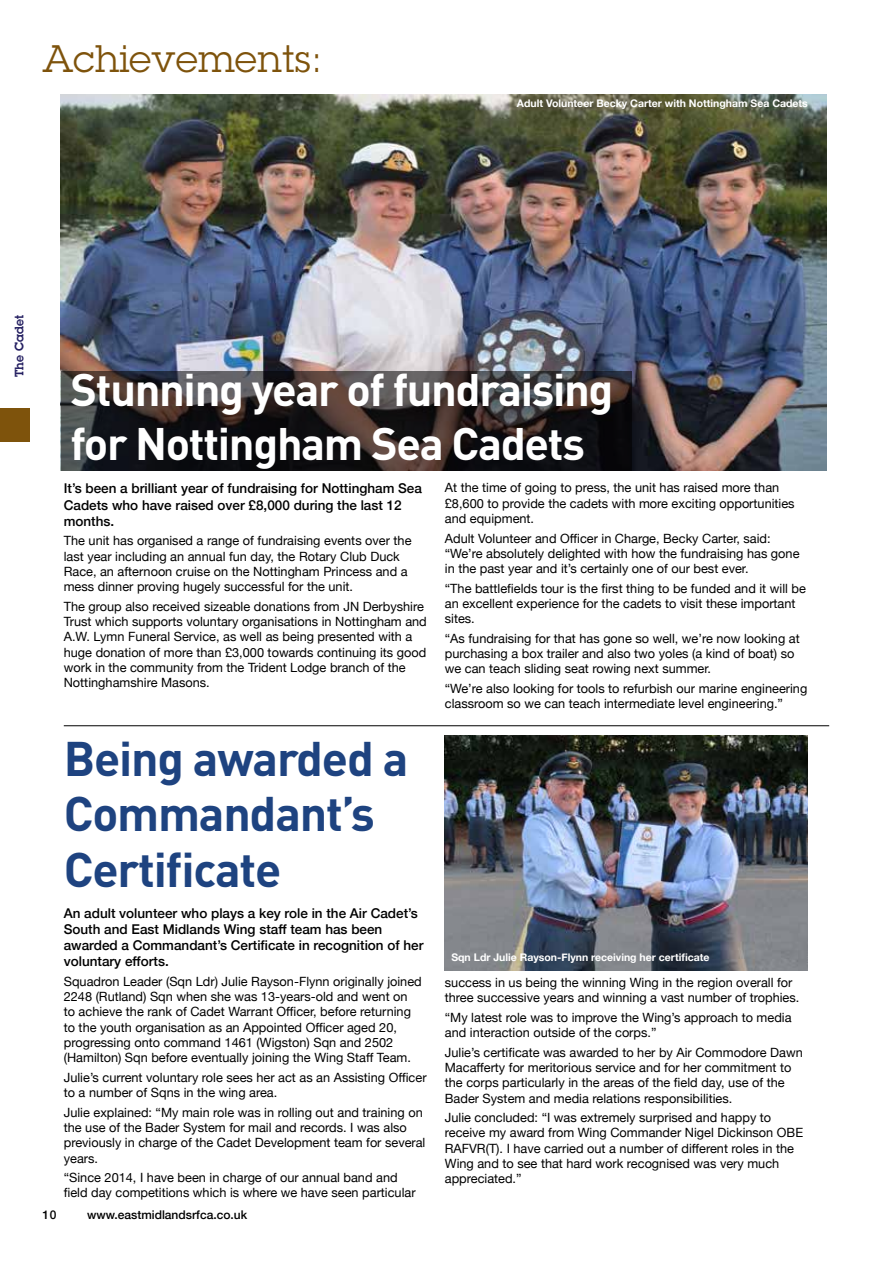
<style>
.page{position:relative;width:893px;height:1263px;background:#fff}
.page>*{position:absolute;margin:0;border:0;box-sizing:border-box;transform-origin:0 0}
.t1{font:700 48px/55.5px "DIN";letter-spacing:-.025em;color:#1e4380}
.t2{font:700 45px/54px "DIN";letter-spacing:-.03em;color:#fff}
.t3{font:37.5px "Lubalin Graph";letter-spacing:.01em;color:#7e530c}
.t4{font:500 13.5px/16.2px "Helvetica Neue";color:#000}
.t5{font:12.75px/15.3px "Helvetica Neue";color:#000}
.t6{font:500 12px "Helvetica Neue";color:#000}
.t7{font:600 12px "Lubalin Graph";color:#241f61}
.t8{font:700 10.5px "Helvetica Neue";color:#fff}
</style>
<div class="page">
<div style="left:0;top:408px;width:30px;height:33px;background:#7e530c"></div>
<img style="left:61px;top:95px;width:765px;height:375px">
<img style="left:444px;top:736px;width:364px;height:235px">
<hr style="left:64px;top:725px;width:765px;height:1px;background:#000">
<svg style="left:61px;top:371px;width:571px;height:99px;background:#2d2828"></svg>
<h3 class="t3" style="left:43px;top:36px;width:281px">Achievements:</h3>
<p class="t8" style="left:517px;top:95px;width:293px">Adult Volunteer Becky Carter with Nottingham Sea Cadets</p>
<p class="t7" style="left:11px;top:377px;width:63px;rotate:-90deg">The Cadet</p>
<h2 class="t2" style="left:71px;top:361px;width:544px">Stunning year of fundraising for Nottingham Sea Cadets</h2>
<p class="t4" style="left:64px;top:479px;width:360px">It’s been a brilliant year of fundraising for Nottingham Sea<br>Cadets who have raised over £8,000 during the last 12 months.</p>
<p class="t5" style="left:64px;top:534px;width:349px">The unit has organised a range of fundraising events over the last year including an annual fun day, the Rotary Club Duck Race, an afternoon cruise on the Nottingham Princess and a mess dinner proving hugely successful for the unit.</p>
<p class="t5" style="left:64px;top:599px;width:365px">The group also received sizeable donations from JN Derbyshire Trust which supports voluntary organisations in Nottingham and A.W. Lymn Funeral Service, as well as being presented with a huge donation of more than £3,000 towards continuing its good work in the community from the Trident Lodge branch of the Nottinghamshire Masons.</p>
<h1 class="t1" style="left:64px;top:728px;width:346px">Being awarded a<br>Commandant’s<br>Certificate</h1>
<p class="t4" style="left:64px;top:903px;width:361px">An adult volunteer who plays a key role in the Air Cadet’s South and East Midlands Wing staff team has been awarded a Commandant’s Certificate in recognition of her voluntary efforts.</p>
<p class="t5" style="left:64px;top:974px;width:360px">Squadron Leader (Sqn Ldr) Julie Rayson-Flynn originally joined 2248 (Rutland) Sqn when she was 13-years-old and went on to achieve the rank of Cadet Warrant Officer, before returning to the youth organisation as an Appointed Officer aged 20, progressing onto command 1461 (Wigston) Sqn and 2502 (Hamilton) Sqn before eventually joining the Wing Staff Team.</p>
<p class="t5" style="left:64px;top:1070px;width:364px">Julie’s current voluntary role sees her act as an Assisting Officer to a number of Sqns in the wing area.</p>
<p class="t5" style="left:64px;top:1105px;width:363px">Julie explained: “My main role was in rolling out and training on the use of the Bader System for mail and records. I was also previously in charge of the Cadet Development team for several years.</p>
<p class="t5" style="left:64px;top:1170px;width:353px">“Since 2014, I have been in charge of our annual band and field day competitions which is where we have seen particular</p>
<p class="t6" style="left:43px;top:1205px;width:15px">10</p>
<p class="t6" style="left:87px;top:1205px;width:162px">www.eastmidlandsrfca.co.uk</p>
<p class="t5" style="left:445px;top:481px;width:351px">At the time of going to press, the unit has raised more than £8,600 to provide the cadets with more exciting opportunities and equipment.</p>
<p class="t5" style="left:445px;top:531px;width:356px">Adult Volunteer and Officer in Charge, Becky Carter, said: “We’re absolutely delighted with how the fundraising has gone in the past year and it’s certainly one of our best ever.</p>
<p class="t5" style="left:445px;top:581px;width:363px">“The battlefields tour is the first thing to be funded and it will be an excellent experience for the cadets to visit these important sites.</p>
<p class="t5" style="left:445px;top:631px;width:356px">“As fundraising for that has gone so well, we’re now looking at purchasing a box trailer and also two yoles (a kind of boat) so we can teach sliding seat rowing next summer.</p>
<p class="t5" style="left:445px;top:681px;width:364px">“We’re also looking for tools to refurbish our marine engineering classroom so we can teach intermediate level engineering.”</p>
<p class="t8" style="left:451px;top:949px;width:260px">Sqn Ldr Julie Rayson-Flynn receiving her certificate</p>
<p class="t5" style="left:445px;top:975px;width:356px">success in us being the winning Wing in the region overall for three successive years and winning a vast number of trophies.</p>
<p class="t5" style="left:445px;top:1010px;width:348px">“My latest role was to improve the Wing’s approach to media and interaction outside of the corps.”</p>
<p class="t5" style="left:445px;top:1045px;width:359px">Julie’s certificate was awarded to her by Air Commodore Dawn Macafferty for meritorious service and for her commitment to the corps particularly in the areas of the field day, use of the Bader System and media relations responsibilities.</p>
<p class="t5" style="left:445px;top:1111px;width:360px">Julie concluded: “I was extremely surprised and happy to receive my award from Wing Commander Nigel Dickinson OBE RAFVR(T). I have carried out a number of different roles in the Wing and to see that hard work recognised was very much appreciated.”</p>
</div>
